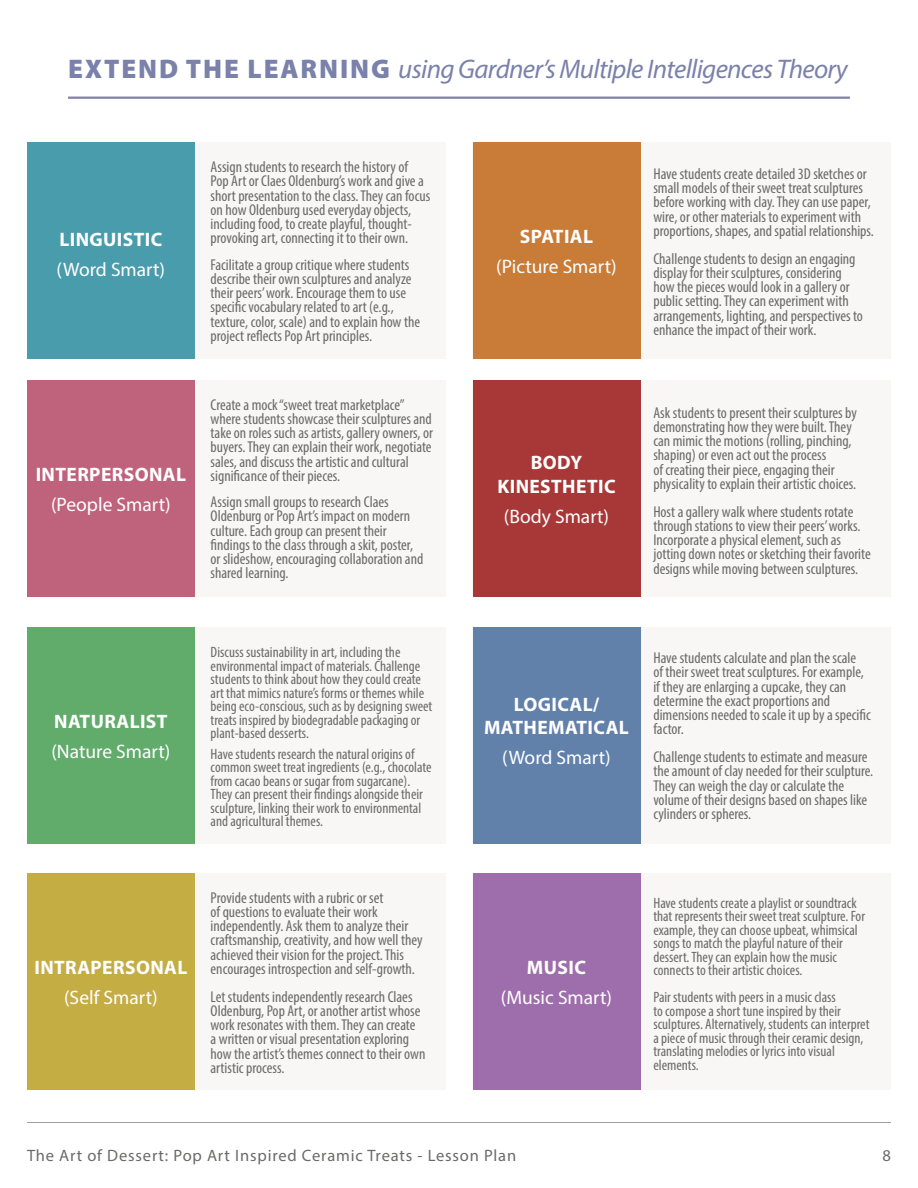
<style>
.page{position:relative;width:918px;height:1188px;background:#fff}
.page>*{position:absolute;margin:0;border:0;box-sizing:border-box;transform-origin:0 0}
.t1{font:italic 27px "Myriad Pro";letter-spacing:-.025em;color:#7a81aa}
.t2{font:19.5px "Myriad Pro";color:#fff}
.t3{font:700 19.5px/23.4px "Myriad Pro";letter-spacing:.02em;color:#fff;text-align:center}
.t4{font:16.5px "Myriad Pro";letter-spacing:.05em;color:#6b6a69}
.t5{font:condensed 15.75px/14.2px "Myriad Pro";color:#6b6a69}
.t6{font:condensed 15px/13.5px "Myriad Pro";color:#6b6a69}
.s1{font-weight:900;font-style:normal}
</style>
<div class="page">
<hr style="left:27px;top:1123px;width:864px;height:1px;background:#9e9e9e">
<hr style="left:68px;top:97px;width:782px;height:2px;background:#8181aa">
<div style="left:27px;top:143px;width:418px;height:216px;background:#f9f6f6"></div>
<div style="left:27px;top:381px;width:418px;height:216px;background:#f9f6f6"></div>
<div style="left:27px;top:627px;width:418px;height:216px;background:#f9f6f6"></div>
<div style="left:27px;top:874px;width:418px;height:216px;background:#f9f6f6"></div>
<div style="left:473px;top:143px;width:418px;height:216px;background:#f9f6f6"></div>
<div style="left:473px;top:381px;width:418px;height:216px;background:#f9f6f6"></div>
<div style="left:473px;top:627px;width:418px;height:216px;background:#f9f6f6"></div>
<div style="left:473px;top:874px;width:418px;height:216px;background:#f9f6f6"></div>
<div style="left:27px;top:143px;width:168px;height:216px;background:#499cab"></div>
<div style="left:27px;top:381px;width:168px;height:216px;background:#bf637d"></div>
<div style="left:27px;top:627px;width:168px;height:216px;background:#61ab6b"></div>
<div style="left:27px;top:874px;width:168px;height:216px;background:#c4ad43"></div>
<div style="left:473px;top:143px;width:167px;height:216px;background:#c97c38"></div>
<div style="left:473px;top:381px;width:167px;height:216px;background:#a83838"></div>
<div style="left:473px;top:627px;width:167px;height:216px;background:#6181ab"></div>
<div style="left:473px;top:874px;width:167px;height:216px;background:#9e6dab"></div>
<p class="t1" style="left:68px;top:53px;width:781px"><span class="s1">EXTEND THE LEARNING</span> using Gardner’s Multiple Intelligences Theory</p>
<p class="t3" style="left:59px;top:227px;width:105px">LINGUISTIC</p>
<p class="t2" style="left:57px;top:257px;width:110px">(Word Smart)</p>
<p class="t3" style="left:36px;top:462px;width:152px">INTERPERSONAL</p>
<p class="t2" style="left:51px;top:493px;width:121px">(People Smart)</p>
<p class="t5" style="left:211px;top:160px;width:221px">Assign students to research the history of<br>Pop Art or Claes Oldenburg’s work and give a short presentation to the class. They can focus on how Oldenburg used everyday objects, including food, to create playful, thought&shy;provoking art, connecting it to their own.</p>
<p class="t5" style="left:211px;top:257px;width:211px">Facilitate a group critique where students describe their own sculptures and analyze their peers’ work. Encourage them to use specific vocabulary related to art (e.g., texture, color, scale) and to explain how the project reflects Pop Art principles.</p>
<p class="t5" style="left:211px;top:397px;width:224px">Create a mock “sweet treat marketplace” where students showcase their sculptures and take on roles such as artists, gallery owners, or buyers. They can explain their work, negotiate sales, and discuss the artistic and cultural significance of their pieces.</p>
<p class="t5" style="left:211px;top:495px;width:214px">Assign small groups to research Claes Oldenburg or Pop Art’s impact on modern culture. Each group can present their findings to the class through a skit, poster, or slideshow, encouraging collaboration and shared learning.</p>
<p class="t3" style="left:54px;top:709px;width:115px">NATURALIST</p>
<p class="t2" style="left:51px;top:739px;width:121px">(Nature Smart)</p>
<p class="t6" style="left:211px;top:645px;width:223px">Discuss sustainability in art, including the environmental impact of materials. Challenge students to think about how they could create art that mimics nature’s forms or themes while being eco-conscious, such as by designing sweet treats inspired by biodegradable packaging or plant-based desserts.</p>
<p class="t6" style="left:211px;top:747px;width:222px">Have students research the natural origins of common sweet treat ingredients (e.g., chocolate from cacao beans or sugar from sugarcane).<br>They can present their findings alongside their sculpture, linking their work to environmental and agricultural themes.</p>
<p class="t3" style="left:34px;top:955px;width:154px">INTRAPERSONAL</p>
<p class="t2" style="left:64px;top:986px;width:95px">(Self Smart)</p>
<p class="t5" style="left:211px;top:890px;width:214px">Provide students with a rubric or set<br>of questions to evaluate their work independently. Ask them to analyze their craftsmanship, creativity, and how well they achieved their vision for the project. This encourages introspection and self-growth.</p>
<p class="t5" style="left:211px;top:989px;width:216px">Let students independently research Claes Oldenburg, Pop Art, or another artist whose work resonates with them. They can create<br>a written or visual presentation exploring how the artist’s themes connect to their own artistic process.</p>
<p class="t3" style="left:520px;top:224px;width:75px">SPATIAL</p>
<p class="t2" style="left:496px;top:254px;width:122px">(Picture Smart)</p>
<p class="t3" style="left:497px;top:450px;width:120px">BODY<br>KINESTHETIC</p>
<p class="t2" style="left:504px;top:504px;width:107px">(Body Smart)</p>
<p class="t5" style="left:653px;top:166px;width:222px">Have students create detailed 3D sketches or small models of their sweet treat sculptures before working with clay. They can use paper, wire, or other materials to experiment with proportions, shapes, and spatial relationships.</p>
<p class="t5" style="left:653px;top:251px;width:211px">Challenge students to design an engaging display for their sculptures, considering how the pieces would look in a gallery or public setting. They can experiment with arrangements, lighting, and perspectives to enhance the impact of their work.</p>
<p class="t5" style="left:653px;top:405px;width:205px">Ask students to present their sculptures by demonstrating how they were built. They can mimic the motions (rolling, pinching, shaping) or even act out the process<br>of creating their piece, engaging their physicality to explain their artistic choices.</p>
<p class="t5" style="left:653px;top:504px;width:219px">Host a gallery walk where students rotate through stations to view their peers’ works.<br>Incorporate a physical element, such as jotting down notes or sketching their favorite designs while moving between sculptures.</p>
<p class="t3" style="left:484px;top:692px;width:146px">LOGICAL/<br>MATHEMATICAL</p>
<p class="t2" style="left:502px;top:746px;width:110px">(Word Smart)</p>
<p class="t5" style="left:653px;top:651px;width:219px">Have students calculate and plan the scale<br>of their sweet treat sculptures. For example, if they are enlarging a cupcake, they can determine the exact proportions and dimensions needed to scale it up by a specific factor.</p>
<p class="t5" style="left:653px;top:750px;width:221px">Challenge students to estimate and measure the amount of clay needed for their sculpture.<br>They can weigh the clay or calculate the volume of their designs based on shapes like cylinders or spheres.</p>
<p class="t3" style="left:527px;top:955px;width:61px">MUSIC</p>
<p class="t2" style="left:501px;top:986px;width:113px">(Music Smart)</p>
<p class="t6" style="left:653px;top:896px;width:213px">Have students create a playlist or soundtrack that represents their sweet treat sculpture. For example, they can choose upbeat, whimsical songs to match the playful nature of their dessert. They can explain how the music connects to their artistic choices.</p>
<p class="t6" style="left:653px;top:990px;width:218px">Pair students with peers in a music class<br>to compose a short tune inspired by their sculptures. Alternatively, students can interpret a piece of music through their ceramic design, translating melodies or lyrics into visual elements.</p>
<p class="t4" style="left:27px;top:1145px;width:491px">The Art of Dessert: Pop Art Inspired Ceramic Treats - Lesson Plan</p>
<p class="t4" style="left:883px;top:1145px;width:10px">8</p>
</div>
